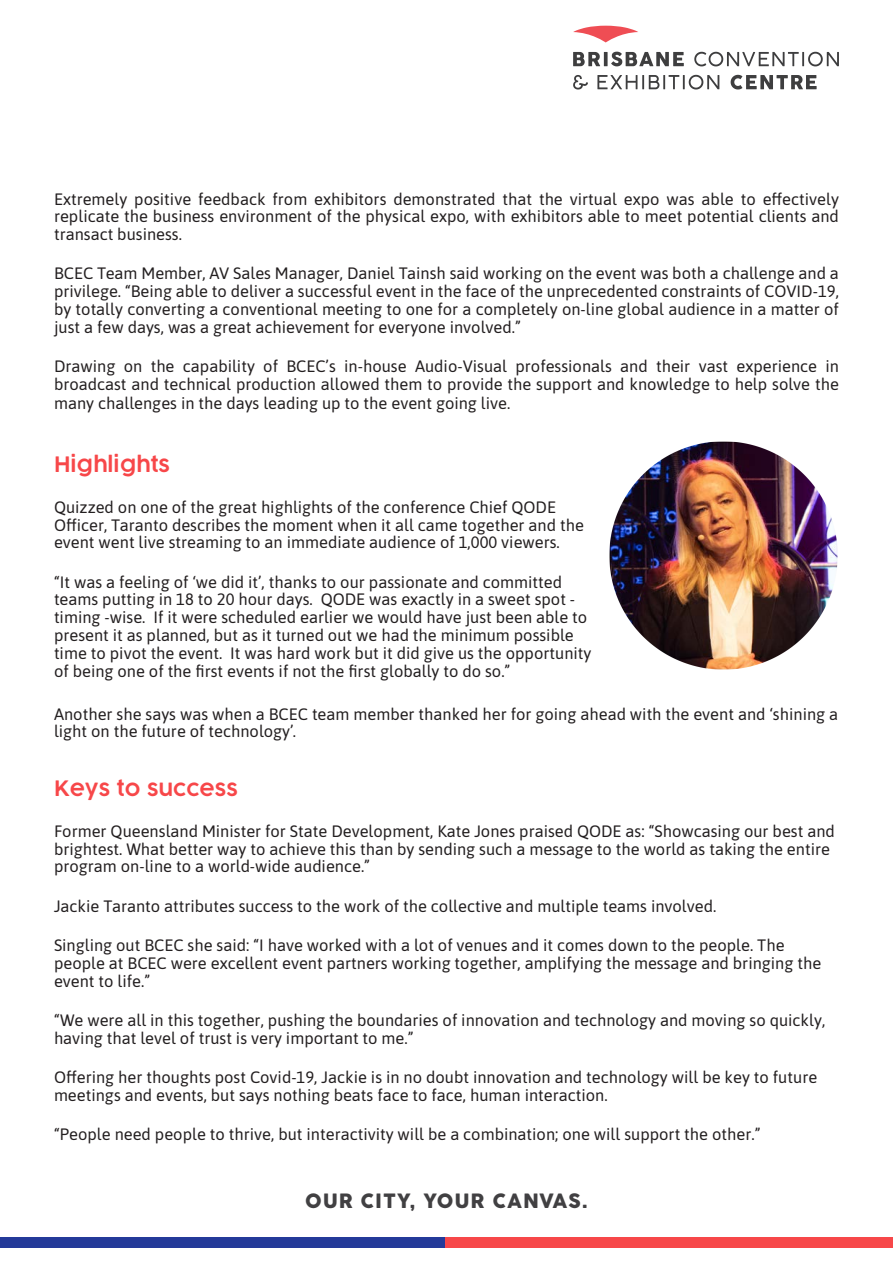
<style>
.page{position:relative;width:893px;height:1263px;background:#fff}
.page>*{position:absolute;margin:0;border:0;box-sizing:border-box;transform-origin:0 0}
.t1{font:300 21px "Cocogoose Pro";color:#f74749}
.t2{font:19.5px "Cocogoose Pro";letter-spacing:.05em;color:#414042}
.t3{font:16.5px/17.9px "Asap";color:#231f20}
</style>
<div class="page">
<svg style="left:573px;top:52px;width:111px;height:14px"></svg>
<svg style="left:694px;top:52px;width:145px;height:14px"></svg>
<svg style="left:573px;top:75px;width:15px;height:15px"></svg>
<svg style="left:597px;top:75px;width:122px;height:14px"></svg>
<svg style="left:731px;top:75px;width:86px;height:14px"></svg>
<svg style="left:573px;top:26px;width:65px;height:16px"></svg>
<img style="left:609px;top:441px;width:229px;height:229px">
<div style="left:0;top:1237px;width:446px;height:10px;background:#243a99"></div>
<div style="left:446px;top:1237px;width:447px;height:10px;background:#f74749"></div>
<p class="t3" style="left:54px;top:189px;width:786px;text-align:justify">Extremely positive feedback from exhibitors demonstrated that the virtual expo was able to effectively replicate the business environment of the physical expo, with exhibitors able to meet potential clients and transact business.</p>
<p class="t3" style="left:54px;top:264px;width:786px;text-align:justify">BCEC Team Member, AV Sales Manager, Daniel Tainsh said working on the event was both a challenge and a privilege. “Being able to deliver a successful event in the face of the unprecedented constraints of COVID-19, by totally converting a conventional meeting to one for a completely on-line global audience in a matter of just a few days, was a great achievement for everyone involved.”</p>
<p class="t3" style="left:54px;top:356px;width:786px">Drawing on the capability of BCEC’s in-house Audio-Visual professionals and their vast experience in broadcast and technical production allowed them to provide the support and knowledge to help solve the</p>
<p class="t3" style="left:54px;top:394px;width:458px">many challenges in the days leading up to the event going live.</p>
<p class="t1" style="left:54px;top:450px;width:118px">Highlights</p>
<p class="t3" style="left:54px;top:497px;width:531px">Quizzed on one of the great highlights of the conference Chief QODE<br>Officer, Taranto describes the moment when it all came together and the event went live streaming to an immediate audience of 1,000 viewers.</p>
<p class="t3" style="left:54px;top:572px;width:539px">“It was a feeling of ‘we did it’, thanks to our passionate and committed teams putting in 18 to 20 hour days. QODE was exactly in a sweet spot - timing -wise. If it were scheduled earlier we would have just been able to present it as planned, but as it turned out we had the minimum possible time to pivot the event. It was hard work but it did give us the opportunity of being one of the first events if not the first globally to do so.”</p>
<p class="t3" style="left:54px;top:704px;width:786px">Another she says was when a BCEC team member thanked her for going ahead with the event and ‘shining a light on the future of technology’.</p>
<p class="t1" style="left:54px;top:774px;width:185px">Keys to success</p>
<p class="t3" style="left:54px;top:821px;width:782px">Former Queensland Minister for State Development, Kate Jones praised QODE as: “Showcasing our best and brightest. What better way to achieve this than by sending such a message to the world as taking the entire program on-line to a world-wide audience.”</p>
<p class="t3" style="left:54px;top:896px;width:664px">Jackie Taranto attributes success to the work of the collective and multiple teams involved.</p>
<p class="t3" style="left:54px;top:935px;width:769px">Singling out BCEC she said: “I have worked with a lot of venues and it comes down to the people. The people at BCEC were excellent event partners working together, amplifying the message and bringing the event to life.”</p>
<p class="t3" style="left:54px;top:1010px;width:773px">“We were all in this together, pushing the boundaries of innovation and technology and moving so quickly, having that level of trust is very important to me.”</p>
<p class="t3" style="left:54px;top:1067px;width:765px">Offering her thoughts post Covid-19, Jackie is in no doubt innovation and technology will be key to future meetings and events, but says nothing beats face to face, human interaction.</p>
<p class="t3" style="left:54px;top:1124px;width:708px">“People need people to thrive, but interactivity will be a combination; one will support the other.”</p>
<p class="t2" style="left:305px;top:1188px;width:284px">OUR CITY, YOUR CANVAS.</p>
</div>
